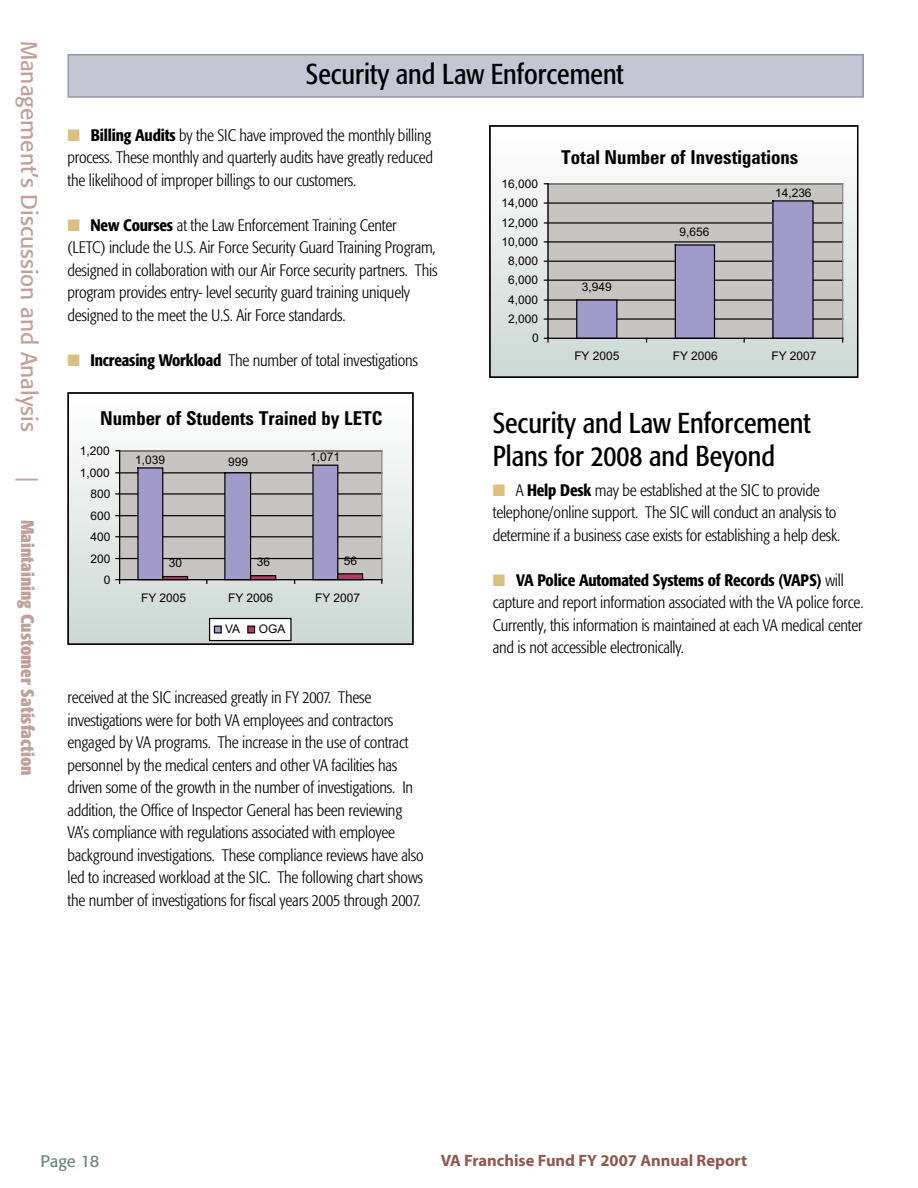
<style>
.page{position:relative;width:918px;height:1188px;background:#fff}
.page>*{position:absolute;margin:0;border:0;box-sizing:border-box;transform-origin:0 0}
.t1{font:condensed 28.5px/33px "Formata";color:#000}
.t2{font:22.5px "Formata";color:#c1a099}
.t3{font:19.2px "Zurich Bold Condensed BT";color:#000}
.t4{font:700 condensed 18px "Formata";color:#c1a099}
.t5{font:300 condensed 16.5px/22.5px "Formata";letter-spacing:-.01em;color:#000}
.t6{font:700 16.5px "Myriad";color:#92584d}
.t7{font:16.5px "Formata";letter-spacing:-.01em;color:#6d8878}
.t8{font:11.85px "Arial";color:#080101}
.s1{color:#dabf80}
.s2{font-weight:500}
</style>
<div class="page">
<div style="left:68px;top:55px;width:795px;height:42px;background:#c4c6d4"></div>
<div style="left:68px;top:54px;width:796px;height:44px;border:2px solid #9397ab"></div>
<svg style="left:68px;top:392px;width:346px;height:253px"></svg>
<div style="left:490px;top:126px;width:368px;height:251px;background:linear-gradient(to bottom,#fffffe,#cad7d3)"></div>
<div style="left:548px;top:184px;width:295px;height:154px;background:#c6c5c2"></div>
<hr style="left:548px;top:318px;width:295px;height:2px;background:#080101">
<hr style="left:548px;top:299px;width:295px;height:2px;background:#080101">
<hr style="left:548px;top:280px;width:295px;height:1px;background:#080101">
<hr style="left:548px;top:261px;width:295px;height:1px;background:#080101">
<hr style="left:548px;top:241px;width:295px;height:2px;background:#080101">
<hr style="left:548px;top:222px;width:295px;height:2px;background:#080101">
<hr style="left:548px;top:202px;width:295px;height:2px;background:#080101">
<hr style="left:548px;top:183px;width:295px;height:1px;background:#8a8482">
<hr style="left:842px;top:184px;width:1px;height:154px;background:#8a8482">
<div style="left:577px;top:300px;width:40px;height:38px;background:#a19bcc"></div>
<div style="left:576px;top:299px;width:41px;height:40px;border:1px solid #080101"></div>
<div style="left:675px;top:245px;width:39px;height:93px;background:#a19bcc"></div>
<div style="left:675px;top:244px;width:40px;height:95px;border:1px solid #080101"></div>
<div style="left:773px;top:201px;width:40px;height:137px;background:#a19bcc"></div>
<hr style="left:547px;top:184px;width:2px;height:154px;background:#080101">
<hr style="left:548px;top:338px;width:295px;height:1px;background:#080101">
<svg style="left:544px;top:338px;width:5px;height:4px"></svg>
<div style="left:489px;top:125px;width:369px;height:253px;border:1px solid #080101"></div>
<h2 class="t2" style="left:43px;top:40px;width:392px;rotate:90deg">Management’s Discussion and Analysis</h2>
<h2 class="t2" style="left:43px;top:477px;width:7px;rotate:90deg">|</h2>
<p class="t4" style="left:39px;top:520px;width:257px;rotate:90deg">Maintaining Customer Satisfaction</p>
<h1 class="t1" style="left:306px;top:58px;width:319px">Security and Law Enforcement</h1>
<p class="t5" style="left:68px;top:124px;width:367px;text-align:justify"><span class="s1">■</span> <span class="s2">Billing Audits</span> by the SIC have improved the monthly billing process. These monthly and quarterly audits have greatly reduced the likelihood of improper billings to our customers.</p>
<p class="t5" style="left:68px;top:214px;width:372px"><span class="s1">■</span> <span class="s2">New Courses</span> at the Law Enforcement Training Center (LETC) include the U.S. Air Force Security Guard Training Program, designed in collaboration with our Air Force security partners. This program provides entry- level security guard training uniquely designed to the meet the U.S. Air Force standards.</p>
<p class="t5" style="left:68px;top:349px;width:352px"><span class="s1">■</span> <span class="s2">Increasing Workload</span> The number of total investigations</p>
<p class="t3" style="left:561px;top:146px;width:239px">Total Number of Investigations</p>
<p class="t8" style="left:502px;top:177px;width:38px">16,000</p>
<p class="t8" style="left:775px;top:186px;width:38px">14,236</p>
<p class="t8" style="left:502px;top:196px;width:38px">14,000</p>
<p class="t8" style="left:502px;top:216px;width:38px">12,000</p>
<p class="t8" style="left:680px;top:225px;width:31px">9,656</p>
<p class="t8" style="left:502px;top:235px;width:38px">10,000</p>
<p class="t8" style="left:508px;top:254px;width:31px">8,000</p>
<p class="t8" style="left:508px;top:273px;width:31px">6,000</p>
<p class="t8" style="left:582px;top:280px;width:31px">3,949</p>
<p class="t8" style="left:508px;top:294px;width:31px">4,000</p>
<p class="t8" style="left:508px;top:313px;width:31px">2,000</p>
<p class="t8" style="left:532px;top:331px;width:8px">0</p>
<p class="t8" style="left:574px;top:350px;width:46px">FY 2005</p>
<p class="t8" style="left:673px;top:350px;width:46px">FY 2006</p>
<p class="t8" style="left:771px;top:350px;width:46px">FY 2007</p>
<p class="t3" style="left:100px;top:407px;width:284px">Number of Students Trained by LETC</p>
<p class="t8" style="left:135px;top:453px;width:31px">1,039</p>
<p class="t8" style="left:228px;top:455px;width:21px">999</p>
<p class="t8" style="left:310px;top:450px;width:31px">1,071</p>
<p class="t8" style="left:80px;top:444px;width:31px">1,200</p>
<p class="t8" style="left:80px;top:466px;width:31px">1,000</p>
<p class="t8" style="left:91px;top:487px;width:21px">800</p>
<p class="t8" style="left:91px;top:509px;width:21px">600</p>
<p class="t8" style="left:91px;top:530px;width:21px">400</p>
<p class="t8" style="left:91px;top:552px;width:21px">200</p>
<p class="t8" style="left:104px;top:573px;width:8px">0</p>
<p class="t8" style="left:169px;top:557px;width:15px">30</p>
<p class="t8" style="left:257px;top:556px;width:15px">36</p>
<p class="t8" style="left:344px;top:554px;width:15px">56</p>
<p class="t8" style="left:141px;top:591px;width:46px">FY 2005</p>
<p class="t8" style="left:228px;top:591px;width:46px">FY 2006</p>
<p class="t8" style="left:315px;top:591px;width:46px">FY 2007</p>
<p class="t8" style="left:225px;top:622px;width:17px">VA</p>
<p class="t8" style="left:259px;top:622px;width:28px">OGA</p>
<p class="t5" style="left:68px;top:686px;width:358px">received at the SIC increased greatly in FY 2007. These investigations were for both VA employees and contractors engaged by VA programs. The increase in the use of contract personnel by the medical centers and other VA facilities has driven some of the growth in the number of investigations. In addition, the Office of Inspector General has been reviewing VA’s compliance with regulations associated with employee background investigations. These compliance reviews have also led to increased workload at the SIC. The following chart shows the number of investigations for fiscal years 2005 through 2007.</p>
<h1 class="t1" style="left:493px;top:407px;width:319px">Security and Law Enforcement<br>Plans for 2008 and Beyond</h1>
<p class="t5" style="left:493px;top:479px;width:349px"><span class="s1">■</span> A <span class="s2">Help Desk</span> may be established at the SIC to provide telephone/online support. The SIC will conduct an analysis to determine if a business case exists for establishing a help desk.</p>
<p class="t5" style="left:493px;top:569px;width:372px"><span class="s1">■</span> <span class="s2">VA Police Automated Systems of Records (VAPS)</span> will capture and report information associated with the VA police force.<br>Currently, this information is maintained at each VA medical center and is not accessible electronically.</p>
<p class="t7" style="left:40px;top:1151px;width:59px">Page 18</p>
<p class="t6" style="left:441px;top:1152px;width:308px">VA Franchise Fund FY 2007 Annual Report</p>
</div>
